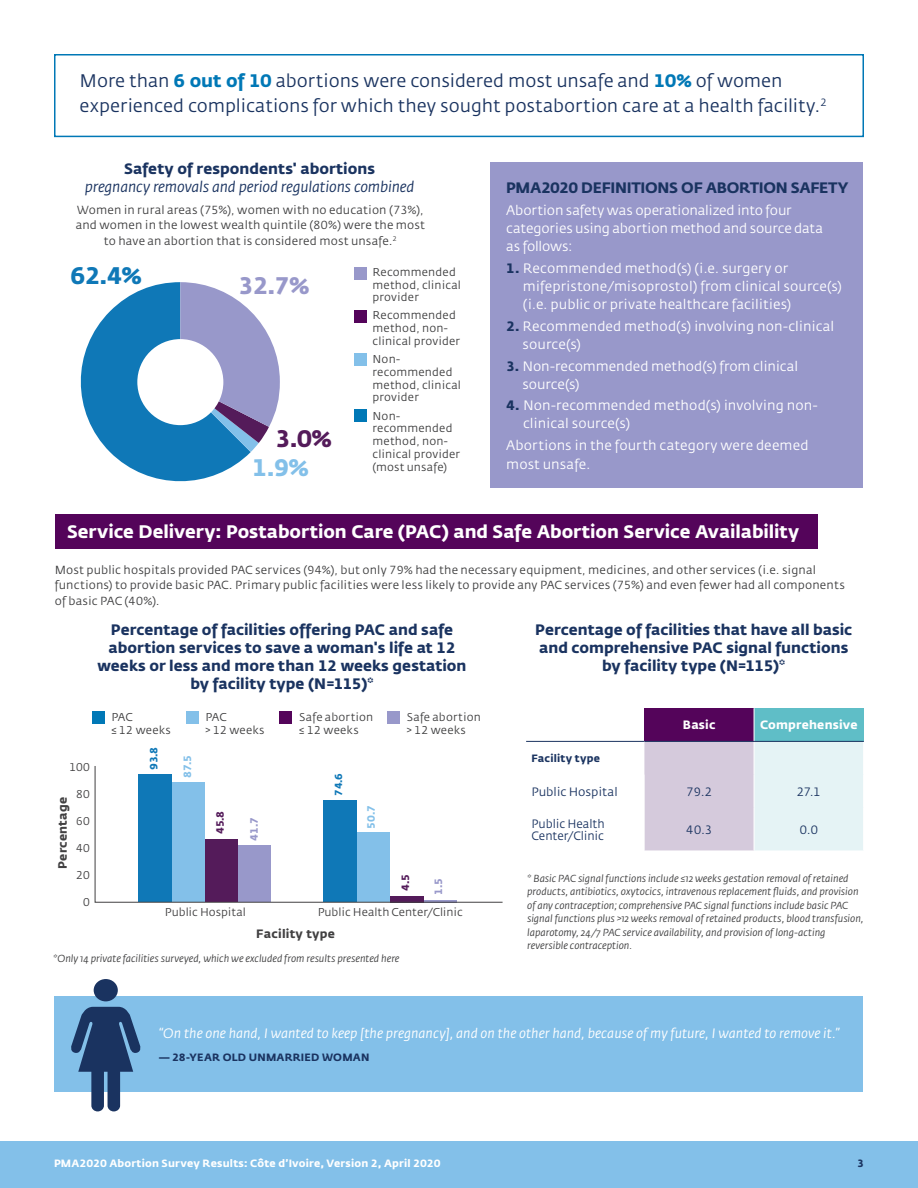
<style>
.page{position:relative;width:918px;height:1188px;background:#fff}
.page>*{position:absolute;margin:0;border:0;box-sizing:border-box;transform-origin:0 0}
.t1{font:23.7px/29.4px "Fedra Sans Bold TF";color:#541b5a}
.t2{font:23.7px "Fedra Sans Bold TF";color:#0f78b7}
.t3{font:23.7px "Fedra Sans Bold TF";color:#9898ca}
.t4{font:18px/25.5px "Fedra Sans Book TF";letter-spacing:-.005em;color:#1a3360}
.subhead{font:18px "Fedra Sans Bold TF";color:#fff}
.t5{font:15px/18px "Fedra Sans Bold TF";color:#1a3360;text-align:center}
.t6{font:italic 15px "Fedra Sans";letter-spacing:-.01em;color:#1a3360}
.t7{font:15px "Fedra Sans Bold TF";letter-spacing:-.02em;color:#1a3360}
.t8{font:13.5px/18px "Fedra Sans Book TF";color:#fff}
.t9{font:italic 13.5px "Fedra Sans";color:#fff}
.Chart_body{font:12px/12px "Fedra Sans Book TF";letter-spacing:-.005em;color:#1a3360;scale:.96 1}
.t10{font:700 12px "Fedra Sans";letter-spacing:.02em;color:#414041}
.t11{font:12px "Fedra Sans Bold TF";letter-spacing:.015em;color:#fff}
.chart_body_bold{font:12px "Fedra Sans Book TF";color:#1a3360}
.Chart_body-2{font:12px "Fedra Sans Book TF";letter-spacing:-.005em;color:#1a3360}
.t12{font:11.7px/15.8px "Fedra Sans Book TF";letter-spacing:.01em;color:#3e3e3f;text-align:center}
.t13{font:11.25px/12.8px "Fedra Sans Book TF";letter-spacing:.015em;color:#3e3e3f}
.t14{font:11.25px "Fedra Sans Book TF";letter-spacing:-.005em;color:#414041}
.t15{font:10.5px "Fedra Sans Bold TF";letter-spacing:.02em;color:#fff}
.t16{font:10.5px "Fedra Sans Bold TF";letter-spacing:.02em;color:#1a3360}
.t17{font:10.5px "Fedra Sans Bold TF";color:#83c0e9}
.t18{font:10.5px "Fedra Sans Bold TF";color:#541b5a}
.t19{font:10.5px "Fedra Sans Bold TF";color:#9898ca}
.t20{font:10.5px "Fedra Sans Bold TF";color:#0f78b7}
.Chart_body-3{font:italic 10.2px/13.5px "Fedra Sans";color:#3e3e3f}
.t21{font:10.2px "Fedra Sans Bold TF";color:#0f78b7}
.s1{font-family:"Fedra Sans Bold TF";color:#0078b6}
.s2{color:#83c0e9}
.s3{font-family:"Fedra Sans Bold TF";color:#1a3360}
</style>
<div class="page">
<div style="left:0;top:1142px;width:918px;height:46px;background:#83c0e9"></div>
<svg style="left:80px;top:282px;width:200px;height:200px"></svg>
<div style="left:137px;top:339px;width:86px;height:86px;background:#fff;border-radius:50%"></div>
<div style="left:54px;top:54px;width:810px;height:83px;border:2px solid #0078b6"></div>
<div style="left:490px;top:162px;width:373px;height:325px;background:#9898ca"></div>
<div style="left:55px;top:514px;width:763px;height:35px;background:#54045a"></div>
<div style="left:644px;top:708px;width:110px;height:33px;background:#54045a"></div>
<div style="left:754px;top:708px;width:110px;height:33px;background:#5fbec7"></div>
<svg style="left:644px;top:742px;width:219px;height:108px;background:#dddee8"></svg>
<hr style="left:754px;top:708px;width:1px;height:33px;background:#fff">
<hr style="left:754px;top:742px;width:1px;height:33px;background:#fff">
<hr style="left:754px;top:775px;width:1px;height:33px;background:#fff">
<hr style="left:754px;top:808px;width:1px;height:42px;background:#fff">
<hr style="left:526px;top:741px;width:118px;height:1px;background:#1a3360">
<hr style="left:644px;top:741px;width:110px;height:1px;background:#1a3360">
<hr style="left:754px;top:741px;width:110px;height:1px;background:#1a3360">
<svg style="left:95px;top:766px;width:408px;height:137px"></svg>
<div style="left:92px;top:711px;width:12px;height:13px;background:#0078b6"></div>
<div style="left:280px;top:711px;width:12px;height:13px;background:#54045a"></div>
<div style="left:186px;top:711px;width:12px;height:13px;background:#83c0e9"></div>
<div style="left:387px;top:711px;width:13px;height:13px;background:#9898ca"></div>
<div style="left:55px;top:996px;width:808px;height:95px;background:#83c0e9"></div>
<div style="left:94px;top:979px;width:24px;height:22px;background:#1a3360;border-radius:50%"></div>
<svg style="left:70px;top:1007px;width:72px;height:104px"></svg>
<div style="left:354px;top:409px;width:13px;height:13px;background:#0078b6"></div>
<div style="left:354px;top:353px;width:13px;height:13px;background:#83c0e9"></div>
<div style="left:354px;top:310px;width:13px;height:13px;background:#54045a"></div>
<div style="left:354px;top:267px;width:13px;height:13px;background:#9898ca"></div>
<p class="t4" style="left:80px;top:68px;width:749px">More than <span class="s1">6 out of 10</span> abortions were considered most unsafe and <span class="s1">10%</span> of women experienced complications for which they sought postabortion care at a health facility.<sup>2</sup></p>
<p class="t5" style="left:124px;top:160px;width:252px">Safety of respondents' abortions</p>
<p class="t6" style="left:85px;top:178px;width:331px">pregnancy removals and period regulations combined</p>
<p class="t12" style="left:76px;top:202px;width:351px">Women in rural areas (75%), women with no education (73%), and women in the lowest wealth quintile (80%) were the most to have an abortion that is considered most unsafe.<sup>2</sup></p>
<p class="t2" style="left:70px;top:262px;width:73px">62.4%</p>
<p class="t3" style="left:238px;top:271px;width:73px">32.7%</p>
<p class="t1" style="left:252px;top:424px;width:82px;text-indent:23px">3.0%<br><span class="s2">1.9%</span></p>
<p class="t13" style="left:373px;top:266px;width:90px">Recommended method, clinical provider</p>
<p class="t13" style="left:373px;top:309px;width:89px">Recommended method, non&shy;clinical provider</p>
<p class="t13" style="left:373px;top:353px;width:90px">Non&shy;recommended method, clinical provider</p>
<p class="t13" style="left:373px;top:410px;width:89px">Non&shy;recommended method, non&shy;clinical provider (most unsafe)</p>
<p class="t7" style="left:506px;top:179px;width:344px">PMA2020 DEFINITIONS OF ABORTION SAFETY</p>
<p class="t8" style="left:506px;top:202px;width:318px">Abortion safety was operationalized into four categories using abortion method and source data as follows:</p>
<p class="t8" style="left:523px;top:260px;width:320px;text-indent:-17px"><span class="s3">1.</span> Recommended method(s) (i.e. surgery or mifepristone/misoprostol) from clinical source(s) (i.e. public or private healthcare facilities)</p>
<p class="t8" style="left:523px;top:317px;width:313px;text-indent:-16px"><span class="s3">2.</span> Recommended method(s) involving non-clinical source(s)</p>
<p class="t8" style="left:522px;top:357px;width:277px;text-indent:-16px"><span class="s3">3.</span> Non-recommended method(s) from clinical source(s)</p>
<p class="t8" style="left:523px;top:397px;width:296px;text-indent:-17px"><span class="s3">4.</span> Non-recommended method(s) involving non&shy;clinical source(s)</p>
<p class="t8" style="left:506px;top:436px;width:304px;line-height:18.8px">Abortions in the fourth category were deemed most unsafe.</p>
<p class="subhead" style="left:67px;top:520px;width:734px">Service Delivery: Postabortion Care (PAC) and Safe Abortion Service Availability</p>
<p class="t12" style="left:55px;top:562px;width:792px;text-align:left">Most public hospitals provided PAC services (94%), but only 79% had the necessary equipment, medicines, and other services (i.e. signal functions) to provide basic PAC. Primary public facilities were less likely to provide any PAC services (75%) and even fewer had all components of basic PAC (40%).</p>
<p class="t5" style="left:98px;top:621px;width:371px">Percentage of facilities offering PAC and safe abortion services to save a woman's life at 12 weeks or less and more than 12 weeks gestation by facility type (N=115)*</p>
<p class="t14" style="left:69px;top:761px;width:22px">100</p>
<p class="t14" style="left:76px;top:788px;width:16px">80</p>
<p class="t14" style="left:76px;top:815px;width:16px">60</p>
<p class="t14" style="left:76px;top:842px;width:16px">40</p>
<p class="t14" style="left:76px;top:869px;width:16px">20</p>
<p class="t14" style="left:83px;top:896px;width:9px">0</p>
<p class="t10" style="left:55px;top:869px;width:73px;rotate:-90deg">Percentage</p>
<p class="t13" style="left:111px;top:711px;width:23px">PAC</p>
<p class="t13" style="left:111px;top:724px;width:61px">≤ 12 weeks</p>
<p class="t20" style="left:147px;top:770px;width:25px;rotate:-90deg">93.8</p>
<p class="t17" style="left:181px;top:778px;width:25px;rotate:-90deg">87.5</p>
<p class="t13" style="left:205px;top:711px;width:23px">PAC</p>
<p class="t13" style="left:205px;top:724px;width:61px">&gt; 12 weeks</p>
<p class="t18" style="left:214px;top:834px;width:25px;rotate:-90deg">45.8</p>
<p class="t19" style="left:248px;top:841px;width:25px;rotate:-90deg">41.7</p>
<p class="t13" style="left:299px;top:711px;width:76px">Safe abortion</p>
<p class="t13" style="left:299px;top:724px;width:61px">≤ 12 weeks</p>
<p class="t21" style="left:332px;top:796px;width:24px;rotate:-90deg">74.6</p>
<p class="t17" style="left:365px;top:829px;width:25px;rotate:-90deg">50.7</p>
<p class="t13" style="left:407px;top:711px;width:76px">Safe abortion</p>
<p class="t13" style="left:407px;top:724px;width:61px">&gt; 12 weeks</p>
<p class="t18" style="left:399px;top:891px;width:18px;rotate:-90deg">4.5</p>
<p class="t19" style="left:432px;top:895px;width:18px;rotate:-90deg">1.5</p>
<p class="t14" style="left:165px;top:907px;width:83px">Public Hospital</p>
<p class="t14" style="left:318px;top:907px;width:147px">Public Health Center/Clinic</p>
<p class="t10" style="left:256px;top:926px;width:80px">Facility type</p>
<p class="Chart_body-3" style="left:53px;top:952px;width:348px">*Only 14 private facilities surveyed, which we excluded from results presented here</p>
<p class="t5" style="left:535px;top:621px;width:319px">Percentage of facilities that have all basic and comprehensive PAC signal functions by facility type (N=115)*</p>
<p class="t11" style="left:683px;top:718px;width:34px">Basic</p>
<p class="t11" style="left:760px;top:718px;width:99px">Comprehensive</p>
<p class="t16" style="left:532px;top:752px;width:70px">Facility type</p>
<p class="Chart_body-2" style="left:532px;top:785px;width:88px">Public Hospital</p>
<p class="chart_body_bold" style="left:686px;top:785px;width:28px">79.2</p>
<p class="chart_body_bold" style="left:797px;top:785px;width:26px">27.1</p>
<p class="Chart_body" style="left:532px;top:818px;width:78px">Public Health<br>Center/Clinic</p>
<p class="chart_body_bold" style="left:686px;top:823px;width:28px">40.3</p>
<p class="chart_body_bold" style="left:799px;top:823px;width:20px">0.0</p>
<p class="Chart_body-3" style="left:527px;top:872px;width:338px">* Basic PAC signal functions include ≤12 weeks gestation removal of retained products, antibiotics, oxytocics, intravenous replacement fluids, and provision of any contraception; comprehensive PAC signal functions include basic PAC signal functions plus &gt;12 weeks removal of retained products, blood transfusion, laparotomy, 24/7 PAC service availability, and provision of long-acting reversible contraception.</p>
<p class="t9" style="left:159px;top:1026px;width:682px">“On the one hand, I wanted to keep [the pregnancy], and on the other hand, because of my future, I wanted to remove it.”</p>
<p class="t16" style="left:159px;top:1051px;width:212px">— 28-YEAR OLD UNMARRIED WOMAN</p>
<p class="t15" style="left:54px;top:1157px;width:388px">PMA2020 Abortion Survey Results: Côte d’Ivoire, Version 2, April 2020</p>
<p class="t16" style="left:857px;top:1157px;width:8px">3</p>
</div>
